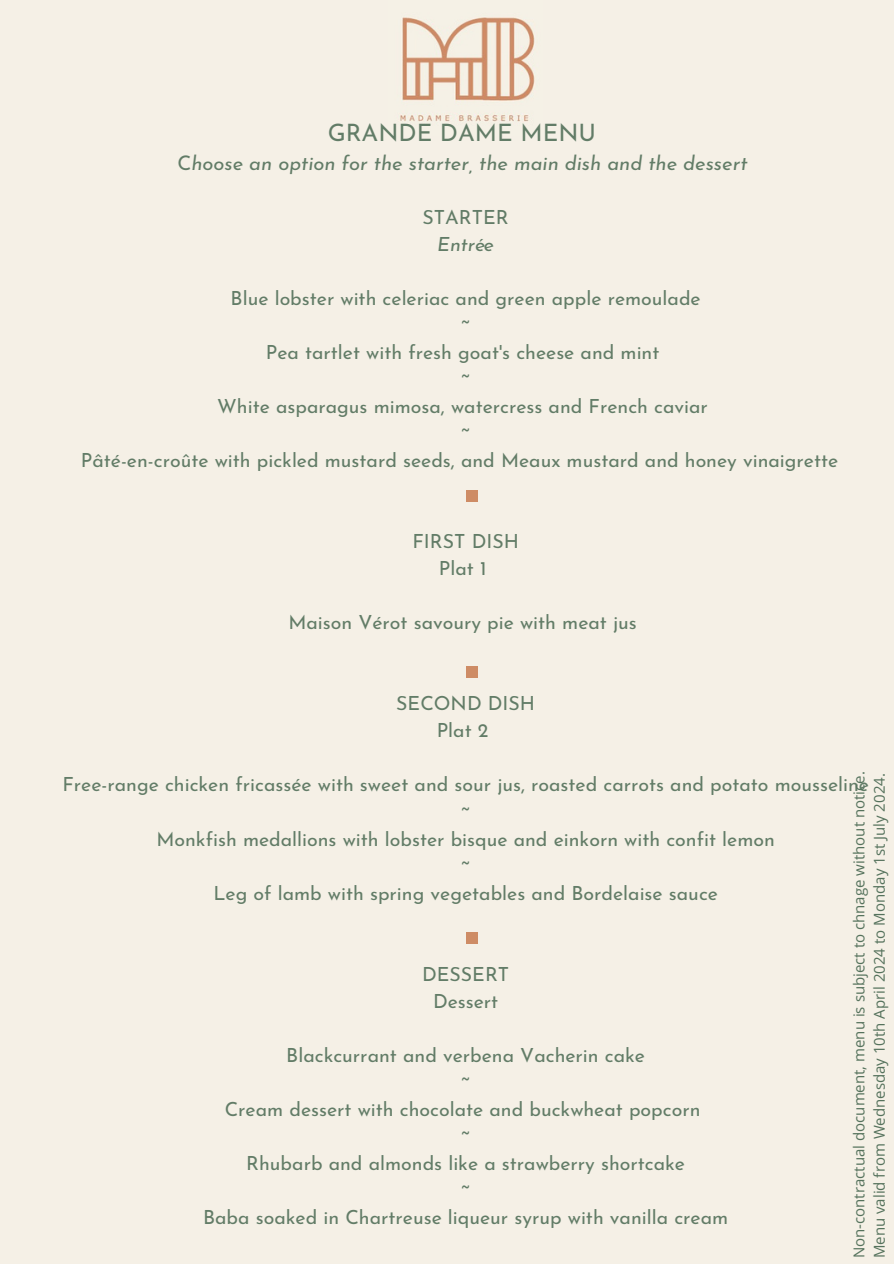
<style>
.page{position:relative;width:894px;height:1264px;background:#fff}
.page>*{position:absolute;margin:0;border:0;box-sizing:border-box;transform-origin:0 0}
.t1{font:24px "Josefin Sans";color:#627c67}
.t2{font:italic 20.1px "Josefin Sans";color:#627c67}
.t3{font:19.5px/27px "Josefin Sans";color:#627c67;text-align:center}
.t4{font:15px "Open Sans";color:#55725c}
.s1{font-style:normal}
.s2{font-style:italic}
</style>
<div class="page">
<div style="left:0;top:0;width:893px;height:1263px;background:#f5f0e6"></div>
<img style="left:400px;top:17px;width:135px;height:105px">
<div style="left:465px;top:490px;width:12px;height:11px;background:#ce8c65"></div>
<div style="left:465px;top:666px;width:12px;height:12px;background:#ce8c65"></div>
<div style="left:465px;top:931px;width:12px;height:12px;background:#ce8c65"></div>
<h1 class="t1" style="left:327px;top:123px;width:270px">GRANDE DAME MENU</h1>
<h1 class="t2" style="left:177px;top:155px;width:571px"><span class="s1">C</span>hoose an option for the starter, the main dish and the dessert</h1>
<h1 class="t3" style="left:422px;top:206px;width:88px">STARTER<br><span class="s2">Entrée</span></h1>
<h1 class="t3" style="left:230px;top:287px;width:471px">Blue lobster with celeriac and green apple remoulade</h1>
<h1 class="t3" style="left:461px;top:314px;width:10px">~</h1>
<h1 class="t3" style="left:266px;top:341px;width:395px">Pea tartlet with fresh goat's cheese and mint</h1>
<h1 class="t3" style="left:461px;top:368px;width:10px">~</h1>
<h1 class="t3" style="left:217px;top:395px;width:492px">White asparagus mimosa, watercress and French caviar</h1>
<h1 class="t3" style="left:461px;top:422px;width:10px">~</h1>
<h1 class="t3" style="left:81px;top:449px;width:758px">Pâté-en-croûte with pickled mustard seeds, and Meaux mustard and honey vinaigrette</h1>
<h1 class="t3" style="left:412px;top:530px;width:108px">FIRST DISH<br>Plat 1</h1>
<h1 class="t3" style="left:288px;top:611px;width:350px">Maison Vérot savoury pie with meat jus</h1>
<h1 class="t3" style="left:396px;top:692px;width:140px">SECOND DISH<br>Plat 2</h1>
<h1 class="t3" style="left:62px;top:773px;width:808px">Free-range chicken fricassée with sweet and sour jus, roasted carrots and potato mousseline ~<br>Monkfish medallions with lobster bisque and einkorn with confit lemon<br>~<br>Leg of lamb with spring vegetables and Bordelaise sauce</h1>
<p class="t4" style="left:848px;top:1258px;width:488px;rotate:-90deg">Non-contractual document, menu is subject to chnage without notice.</p>
<p class="t4" style="left:868px;top:1258px;width:486px;rotate:-90deg">Menu valid from Wednesday 10th April 2024 to Monday 1st July 2024.</p>
<h1 class="t3" style="left:422px;top:962px;width:89px">DESSERT<br>Dessert</h1>
<h1 class="t3" style="left:203px;top:1043px;width:526px">Blackcurrant and verbena Vacherin cake<br>~<br>Cream dessert with chocolate and buckwheat popcorn<br>~<br>Rhubarb and almonds like a strawberry shortcake<br>~<br>Baba soaked in Chartreuse liqueur syrup with vanilla cream</h1>
</div>
